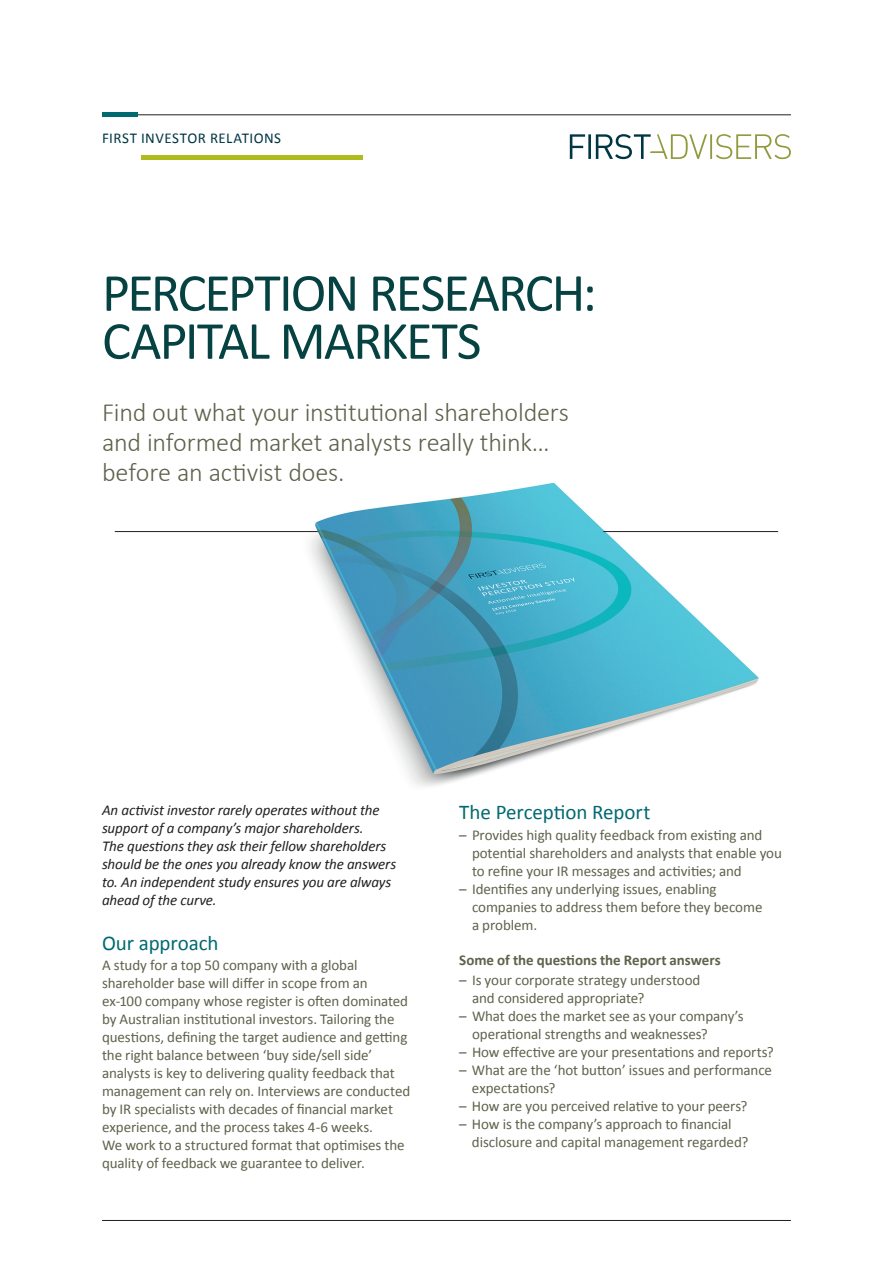
<style>
.page{position:relative;width:893px;height:1263px;background:#fff}
.page>*{position:absolute;margin:0;border:0;box-sizing:border-box;transform-origin:0 0}
.t1{font:54px/48px "Calibri";letter-spacing:-.035em;color:#064242}
.t2{font:300 26.25px/30px "Calibri";letter-spacing:-.01em;color:#60614b}
.t3{font:21px "Calibri";letter-spacing:-.005em;color:#006a71}
.t4{font:15px/18px "Calibri";letter-spacing:-.005em;color:#60614b}
.t5{font:italic 15px/18px "Calibri";letter-spacing:-.01em;color:#231f20}
.t6{font:700 15px "Calibri";letter-spacing:-.005em;color:#60614b}
.t7{font:15px "Calibri";letter-spacing:.03em;color:#003644}
</style>
<div class="page">
<img style="left:239px;top:482px;width:540px;height:304px">
<hr style="left:603px;top:531px;width:175px;height:1px;background:#231f20">
<hr style="left:102px;top:115px;width:689px;height:1px;background:#231f20">
<hr style="left:102px;top:1220px;width:689px;height:1px;background:#231f20">
<svg style="left:570px;top:134px;width:221px;height:25px"></svg>
<hr style="left:102px;top:113px;width:35px;height:4px;background:#006a71">
<hr style="left:115px;top:531px;width:203px;height:1px;background:#231f20">
<hr style="left:142px;top:155px;width:221px;height:4px;background:#b0bb1d">
<p class="t7" style="left:102px;top:129px;width:181px">FIRST INVESTOR RELATIONS</p>
<h1 class="t1" style="left:102px;top:266px;width:496px">PERCEPTION RESEARCH:<br>CAPITAL MARKETS</h1>
<h2 class="t2" style="left:102px;top:396px;width:469px">Find out what your institutional shareholders and informed market analysts really think… before an activist does.</h2>
<p class="t5" style="left:102px;top:800px;width:296px">An activist investor rarely operates without the support of a company’s major shareholders.<br>The questions they ask their fellow shareholders should be the ones you already know the answers to. An independent study ensures you are always ahead of the curve.</p>
<h3 class="t3" style="left:102px;top:930px;width:118px">Our approach</h3>
<p class="t4" style="left:102px;top:955px;width:310px">A study for a top 50 company with a global shareholder base will differ in scope from an ex-100 company whose register is often dominated by Australian institutional investors. Tailoring the questions, defining the target audience and getting the right balance between ‘buy side/sell side’ analysts is key to delivering quality feedback that management can rely on. Interviews are conducted by IR specialists with decades of financial market experience, and the process takes 4-6 weeks.<br>We work to a structured format that optimises the quality of feedback we guarantee to deliver.</p>
<h3 class="t3" style="left:459px;top:799px;width:193px">The Perception Report</h3>
<p class="t4" style="left:472px;top:825px;width:311px;text-indent:-13px">– Provides high quality feedback from existing and potential shareholders and analysts that enable you to refine your IR messages and activities; and</p>
<p class="t4" style="left:472px;top:879px;width:292px;text-indent:-13px">– Identifies any underlying issues, enabling companies to address them before they become a problem.</p>
<p class="t6" style="left:459px;top:950px;width:263px">Some of the questions the Report answers</p>
<p class="t4" style="left:472px;top:970px;width:230px;text-indent:-13px">– Is your corporate strategy understood and considered appropriate?</p>
<p class="t4" style="left:472px;top:1006px;width:273px;text-indent:-13px">– What does the market see as your company’s operational strengths and weaknesses?</p>
<p class="t4" style="left:459px;top:1042px;width:316px">– How effective are your presentations and reports?</p>
<p class="t4" style="left:472px;top:1060px;width:302px;text-indent:-13px">– What are the ‘hot button’ issues and performance expectations?</p>
<p class="t4" style="left:459px;top:1096px;width:290px">– How are you perceived relative to your peers?</p>
<p class="t4" style="left:472px;top:1114px;width:278px;text-indent:-13px">– How is the company’s approach to financial disclosure and capital management regarded?</p>
</div>
